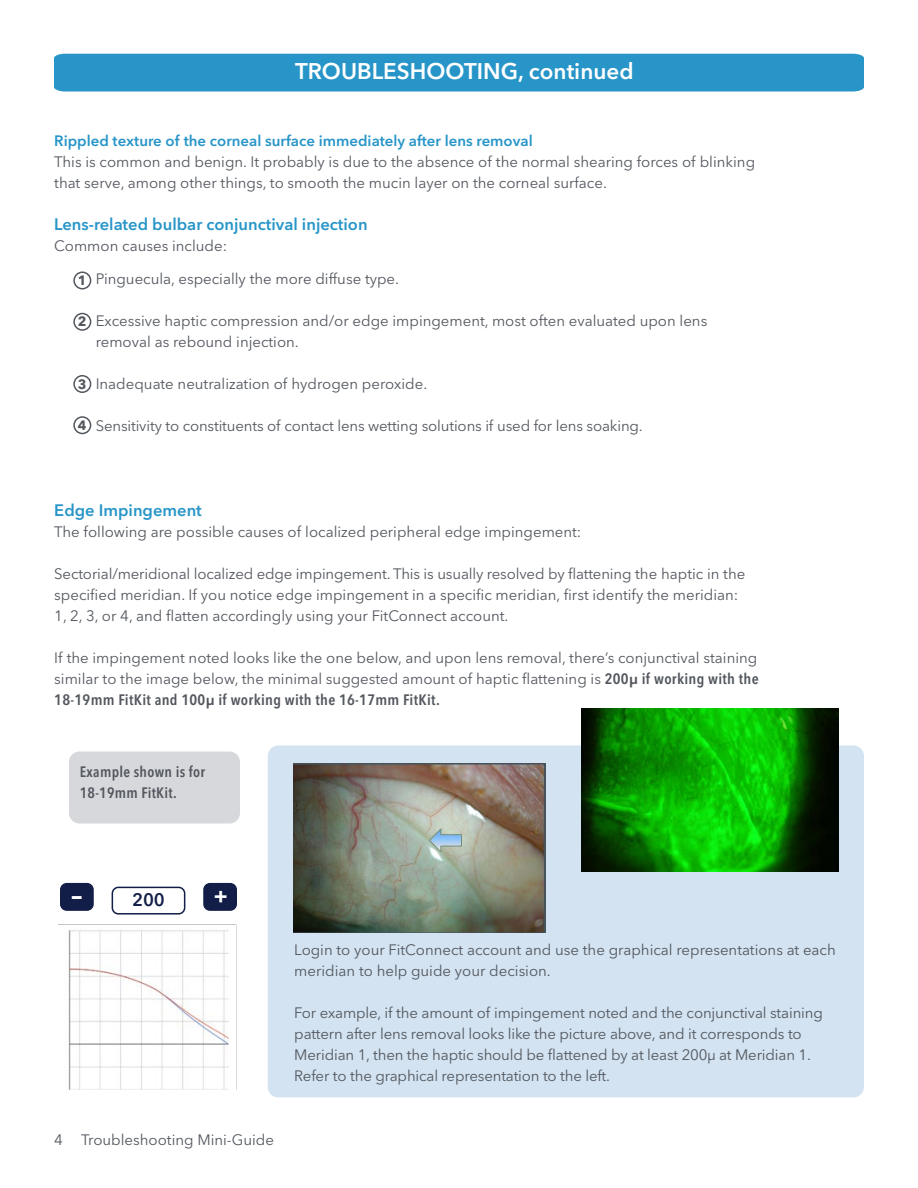
<style>
.page{position:relative;width:918px;height:1188px;background:#fff}
.page>*{position:absolute;margin:0;border:0;box-sizing:border-box;transform-origin:0 0}
.t1{font:700 28.5px "Avenir Next LT Pro";color:#fff}
.t2{font:600 22.5px "Avenir Next LT Pro";color:#fff}
.t3{font:700 21px "Avenir Next LT Pro";color:#fff}
.t4{font:600 18px "Avenir Next LT Pro";color:#121e47}
.t5{font:600 16.5px "Avenir Next LT Pro";color:#2795c8}
.t6{font:15px/21px "Avenir Next LT Pro";color:#53575e}
.t7{font:600 15px "Avenir Next LT Pro";color:#2795c8}
.t8{font:600 condensed 15px/21px "Avenir Next LT Pro";letter-spacing:.02em;color:#53575e}
.t9{font:700 13.5px "Avenir Next LT Pro";color:#53575e}
.s1{font-weight:600;font-stretch:condensed}
</style>
<div class="page">
<div style="left:268px;top:746px;width:596px;height:351px;background:#d3e3f1;border-radius:10px"></div>
<img style="left:293px;top:764px;width:252px;height:168px">
<img style="left:581px;top:708px;width:257px;height:163px">
<img style="left:58px;top:909px;width:178px;height:181px">
<div style="left:112px;top:887px;width:73px;height:28px;border:2px solid #121e47;border-radius:6px"></div>
<div style="left:61px;top:884px;width:32px;height:26px;background:#121e47;border-radius:6px"></div>
<div style="left:60px;top:883px;width:34px;height:28px;border:2px solid #121e47;border-radius:6px"></div>
<div style="left:204px;top:884px;width:32px;height:26px;background:#121e47;border-radius:6px"></div>
<div style="left:203px;top:883px;width:34px;height:28px;border:2px solid #121e47;border-radius:6px"></div>
<div style="left:73px;top:272px;width:18px;height:18px;border:2px solid #53575e;border-radius:50%"></div>
<div style="left:73px;top:313px;width:18px;height:18px;border:2px solid #53575e;border-radius:50%"></div>
<div style="left:73px;top:375px;width:18px;height:18px;border:2px solid #53575e;border-radius:50%"></div>
<div style="left:73px;top:416px;width:18px;height:18px;border:2px solid #53575e;border-radius:50%"></div>
<div style="left:69px;top:752px;width:171px;height:72px;background:#d6d8dc;border-radius:10px"></div>
<div style="left:54px;top:54px;width:810px;height:37px;background:#2795c8"></div>
<p class="t2" style="left:295px;top:57px;width:340px">TROUBLESHOOTING, continued</p>
<p class="t7" style="left:54px;top:131px;width:480px">Rippled texture of the corneal surface immediately after lens removal</p>
<p class="t6" style="left:54px;top:151px;width:702px">This is common and benign. It probably is due to the absence of the normal shearing forces of blinking that serve, among other things, to smooth the mucin layer on the corneal surface.</p>
<p class="t5" style="left:54px;top:214px;width:315px">Lens-related bulbar conjunctival injection</p>
<p class="t6" style="left:54px;top:235px;width:174px">Common causes include:</p>
<p class="t6" style="left:96px;top:268px;width:305px">Pinguecula, especially the more diffuse type.</p>
<p class="t6" style="left:96px;top:310px;width:613px">Excessive haptic compression and/or edge impingement, most often evaluated upon lens removal as rebound injection.</p>
<p class="t6" style="left:96px;top:373px;width:333px">Inadequate neutralization of hydrogen peroxide.</p>
<p class="t6" style="left:96px;top:415px;width:549px">Sensitivity to constituents of contact lens wetting solutions if used for lens soaking.</p>
<p class="t9" style="left:78px;top:272px;width:10px">1</p>
<p class="t9" style="left:78px;top:313px;width:10px">2</p>
<p class="t9" style="left:78px;top:376px;width:10px">3</p>
<p class="t9" style="left:78px;top:417px;width:10px">4</p>
<p class="t5" style="left:54px;top:501px;width:149px">Edge Impingement</p>
<p class="t6" style="left:54px;top:522px;width:529px">The following are possible causes of localized peripheral edge impingement:</p>
<p class="t6" style="left:54px;top:564px;width:693px">Sectorial/meridional localized edge impingement. This is usually resolved by flattening the haptic in the specified meridian. If you notice edge impingement in a specific meridian, first identify the meridian:<br>1, 2, 3, or 4, and flatten accordingly using your FitConnect account.</p>
<p class="t6" style="left:54px;top:648px;width:706px;text-align:justify">If the impingement noted looks like the one below, and upon lens removal, there’s conjunctival staining similar to the image below, the minimal suggested amount of haptic flattening is <span class="s1">200μ if working with the 18-19mm FitKit and 100μ if working with the 16-17mm FitKit.</span></p>
<p class="t8" style="left:80px;top:761px;width:127px">Example shown is for<br>18-19mm FitKit.</p>
<p class="t1" style="left:71px;top:878px;width:13px">–</p>
<p class="t4" style="left:132px;top:888px;width:34px">200</p>
<p class="t3" style="left:214px;top:883px;width:15px">+</p>
<p class="t6" style="left:54px;top:1130px;width:221px">4 Troubleshooting Mini-Guide</p>
<p class="t6" style="left:294px;top:939px;width:543px">Login to your FitConnect account and use the graphical representations at each meridian to help guide your decision.</p>
<p class="t6" style="left:294px;top:1002px;width:530px">For example, if the amount of impingement noted and the conjunctival staining pattern after lens removal looks like the picture above, and it corresponds to Meridian 1, then the haptic should be flattened by at least 200μ at Meridian 1.<br>Refer to the graphical representation to the left.</p>
</div>
